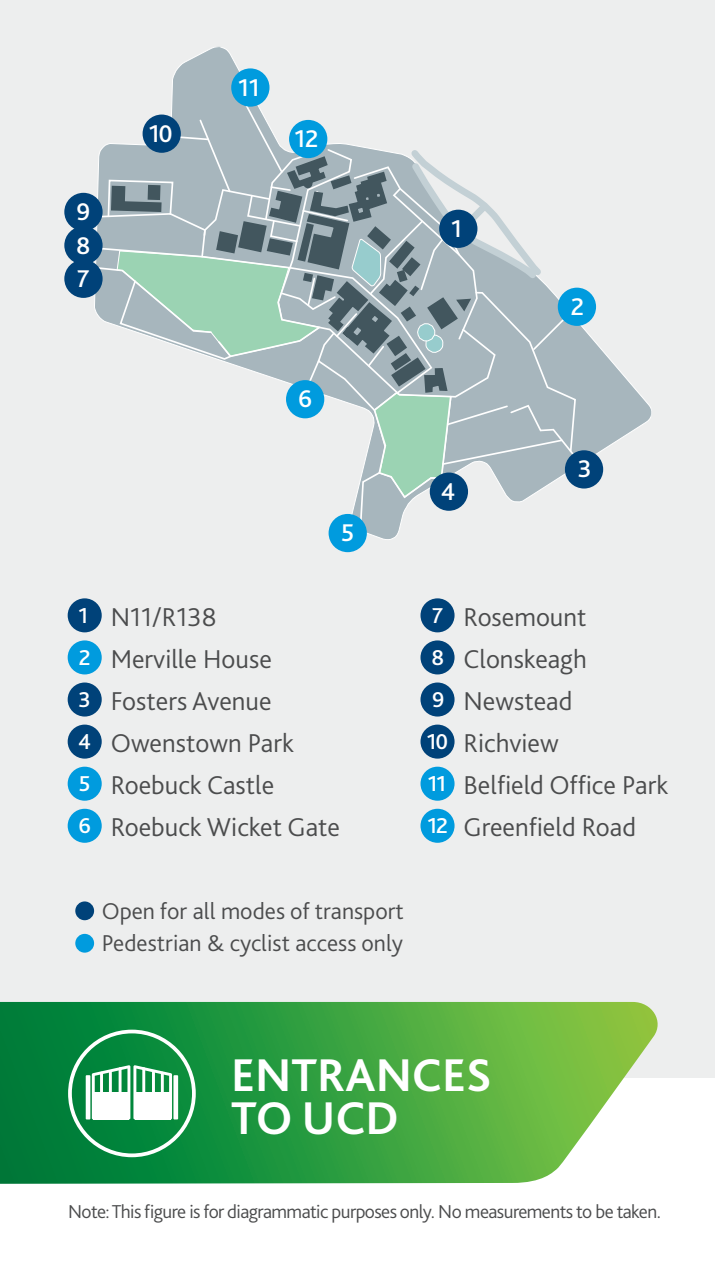
<style>
.page{position:relative;width:715px;height:1263px;background:#fff}
.page>*{position:absolute;margin:0;border:0;box-sizing:border-box;transform-origin:0 0}
.t1{font:700 48px/42.9px "Bliss 2";color:#fff}
.t2{font:300 27px/42px "Bliss 2";color:#4b4c4d}
.t3{font:500 25.2px/33.3px "Bliss 2";color:#fff}
.t4{font:300 24px "Bliss 2";color:#4b4c4d}
.t5{font:500 22.5px/42px "Bliss 2";color:#fff}
.t6{font:300 19.5px "Bliss 2";letter-spacing:-.03em;color:#4b4c4d}
</style>
<div class="page">
<div style="left:0;top:0;width:714px;height:1077px;background:#edeeee"></div>
<svg style="left:172px;top:46px;width:479px;height:494px"></svg>
<svg style="left:93px;top:100px;width:489px;height:430px"></svg>
<div style="left:142px;top:115px;width:39px;height:38px;background:#004279;border-radius:50%"></div>
<div style="left:64px;top:193px;width:39px;height:38px;background:#004279;border-radius:50%"></div>
<div style="left:64px;top:226px;width:39px;height:38px;background:#004279;border-radius:50%"></div>
<div style="left:286px;top:380px;width:38px;height:38px;background:#009bde;border-radius:50%"></div>
<div style="left:64px;top:260px;width:39px;height:38px;background:#004279;border-radius:50%"></div>
<div style="left:328px;top:514px;width:39px;height:38px;background:#009bde;border-radius:50%"></div>
<div style="left:429px;top:472px;width:39px;height:39px;background:#004279;border-radius:50%"></div>
<div style="left:564px;top:450px;width:39px;height:38px;background:#004279;border-radius:50%"></div>
<div style="left:439px;top:210px;width:38px;height:38px;background:#004279;border-radius:50%"></div>
<div style="left:557px;top:288px;width:39px;height:38px;background:#009bde;border-radius:50%"></div>
<div style="left:289px;top:120px;width:38px;height:38px;background:#009bde;border-radius:50%"></div>
<div style="left:231px;top:68px;width:38px;height:39px;background:#009bde;border-radius:50%"></div>
<div style="left:68px;top:809px;width:34px;height:34px;background:#009bde;border-radius:50%"></div>
<div style="left:68px;top:767px;width:34px;height:34px;background:#009bde;border-radius:50%"></div>
<div style="left:68px;top:725px;width:34px;height:34px;background:#004279;border-radius:50%"></div>
<div style="left:68px;top:682px;width:34px;height:34px;background:#004279;border-radius:50%"></div>
<div style="left:68px;top:598px;width:34px;height:34px;background:#004279;border-radius:50%"></div>
<div style="left:68px;top:640px;width:34px;height:34px;background:#009bde;border-radius:50%"></div>
<div style="left:420px;top:640px;width:34px;height:34px;background:#004279;border-radius:50%"></div>
<div style="left:420px;top:598px;width:34px;height:34px;background:#004279;border-radius:50%"></div>
<div style="left:420px;top:725px;width:34px;height:34px;background:#004279;border-radius:50%"></div>
<div style="left:420px;top:682px;width:34px;height:34px;background:#004279;border-radius:50%"></div>
<div style="left:420px;top:767px;width:34px;height:34px;background:#009bde;border-radius:50%"></div>
<div style="left:420px;top:809px;width:34px;height:34px;background:#009bde;border-radius:50%"></div>
<div style="left:75px;top:934px;width:19px;height:19px;background:#009bde;border-radius:50%"></div>
<div style="left:75px;top:901px;width:19px;height:19px;background:#004279;border-radius:50%"></div>
<svg style="left:0;top:1002px;width:664px;height:182px;background:#48a751"></svg>
<div style="left:68px;top:1030px;width:128px;height:127px;border:4px solid #fff;border-radius:50%"></div>
<svg style="left:92px;top:1065px;width:80px;height:54px"></svg>
<hr style="left:142px;top:1067px;width:3px;height:52px;background:#fff">
<hr style="left:152px;top:1071px;width:3px;height:48px;background:#fff">
<hr style="left:161px;top:1072px;width:3px;height:47px;background:#fff">
<div style="left:135px;top:1092px;width:35px;height:27px;background:#fff"></div>
<hr style="left:86px;top:1075px;width:4px;height:44px;background:#fff">
<div style="left:173px;top:1075px;width:5px;height:44px;background:#fff"></div>
<hr style="left:119px;top:1067px;width:2px;height:52px;background:#fff">
<p class="t3" style="left:76px;top:195px;width:16px">9<br>8</p>
<p class="t3" style="left:77px;top:261px;width:14px">7</p>
<p class="t3" style="left:149px;top:117px;width:26px">10</p>
<p class="t3" style="left:238px;top:70px;width:23px">11</p>
<p class="t3" style="left:294px;top:121px;width:25px">12</p>
<p class="t3" style="left:298px;top:382px;width:16px">6</p>
<p class="t3" style="left:341px;top:515px;width:15px">5</p>
<p class="t3" style="left:451px;top:211px;width:12px">1</p>
<p class="t3" style="left:440px;top:474px;width:16px">4</p>
<p class="t3" style="left:570px;top:289px;width:15px">2</p>
<p class="t3" style="left:577px;top:452px;width:15px">3</p>
<p class="t2" style="left:111px;top:595px;width:231px">N11/R138<br>Merville House<br>Fosters Avenue<br>Owenstown Park<br>Roebuck Castle<br>Roebuck Wicket Gate</p>
<p class="t5" style="left:79px;top:593px;width:14px">1<br>2</p>
<p class="t2" style="left:463px;top:595px;width:206px">Rosemount<br>Clonskeagh<br>Newstead<br>Richview<br>Belfield Office Park<br>Greenfield Road</p>
<p class="t5" style="left:432px;top:593px;width:12px">7</p>
<p class="t5" style="left:431px;top:636px;width:14px">8</p>
<p class="t5" style="left:78px;top:678px;width:14px">3</p>
<p class="t5" style="left:432px;top:678px;width:14px">9</p>
<p class="t5" style="left:78px;top:720px;width:14px">4</p>
<p class="t5" style="left:427px;top:720px;width:23px">10</p>
<p class="t5" style="left:427px;top:762px;width:22px">11<br>12</p>
<p class="t5" style="left:79px;top:762px;width:13px">5</p>
<p class="t5" style="left:78px;top:804px;width:14px">6</p>
<p class="t4" style="left:102px;top:896px;width:303px">Open for all modes of transport</p>
<p class="t4" style="left:102px;top:928px;width:303px">Pedestrian &amp; cyclist access only</p>
<p class="t1" style="left:231px;top:1052px;width:262px">ENTRANCES<br>TO UCD</p>
<p class="t6" style="left:68px;top:1200px;width:594px">Note: This figure is for diagrammatic purposes only. No measurements to be taken.</p>
</div>
